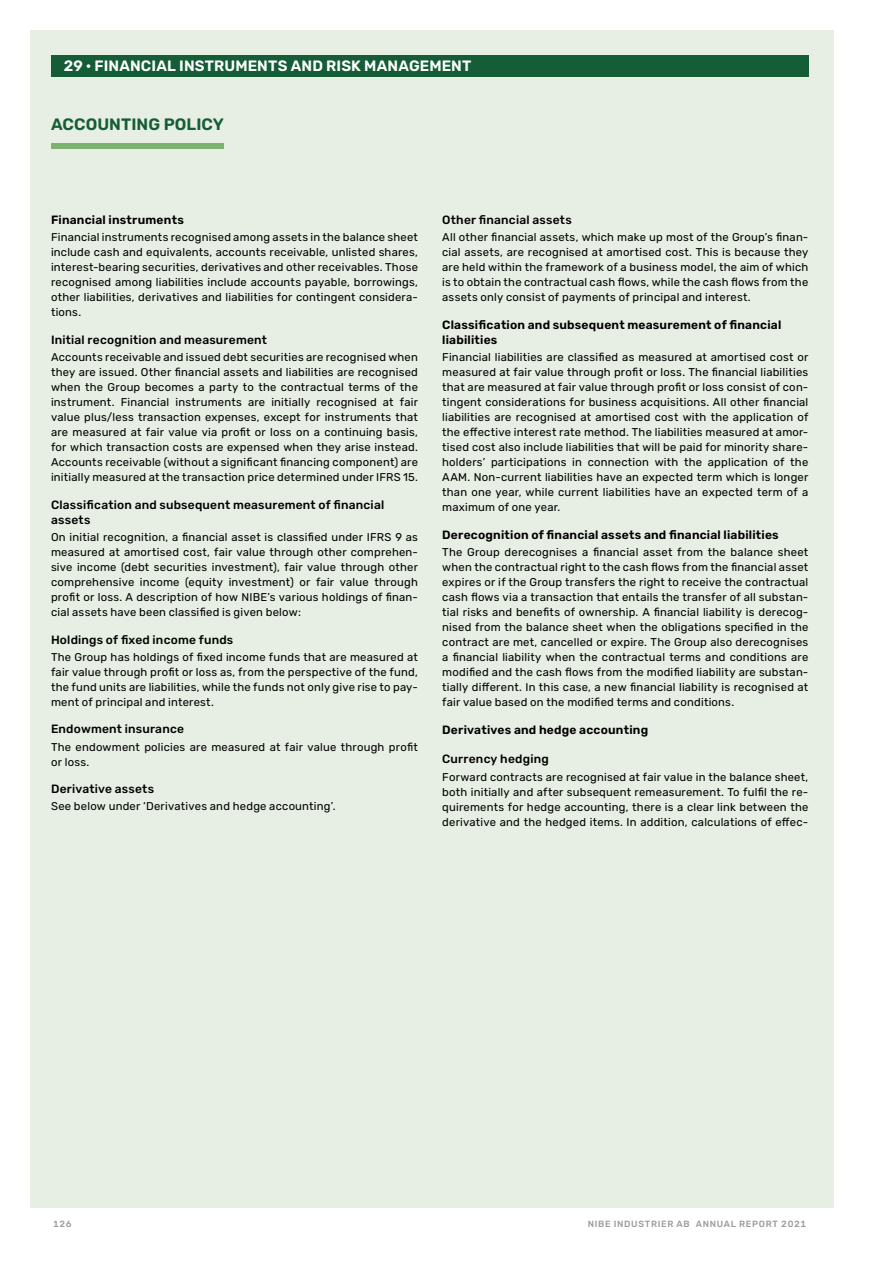
<style>
.page{position:relative;width:893px;height:1263px;background:#fff}
.page>*{position:absolute;margin:0;border:0;box-sizing:border-box;transform-origin:0 0}
.t1{font:600 16.5px "Rubik";letter-spacing:.005em;color:#145d36}
.t2{font:600 15px "Rubik";letter-spacing:.005em;color:#fff}
.t3{font:500 12px/15px "Rubik";letter-spacing:.015em;color:#000}
.t4{font:600 12px/15px "Rubik";letter-spacing:.015em;color:#000}
.t5{font:11.25px/15px "Rubik";letter-spacing:.02em;color:#000;text-align:justify}
.t6{font:500 9px "Rubik";letter-spacing:.075em;color:#9c9c9d}
</style>
<div class="page">
<div style="left:30px;top:30px;width:803px;height:1178px;background:#e7eee3"></div>
<div style="left:51px;top:55px;width:757px;height:22px;background:#145d36"></div>
<div style="left:51px;top:143px;width:173px;height:6px;background:#7cb370"></div>
<h2 class="t2" style="left:64px;top:58px;width:409px">29 · FINANCIAL INSTRUMENTS AND RISK MANAGEMENT</h2>
<h1 class="t1" style="left:51px;top:115px;width:174px">ACCOUNTING POLICY</h1>
<p class="t4" style="left:51px;top:212px;width:134px">Financial instruments</p>
<p class="t5" style="left:51px;top:230px;width:368px">Financial instruments recognised among assets in the balance sheet include cash and equivalents, accounts receivable, unlisted shares, interest-bearing securities, derivatives and other receivables. Those recognised among liabilities include accounts payable, borrowings, other liabilities, derivatives and liabilities for contingent considera&shy;tions.</p>
<p class="t3" style="left:51px;top:332px;width:217px">Initial recognition and measurement</p>
<p class="t5" style="left:51px;top:350px;width:368px">Accounts receivable and issued debt securities are recognised when they are issued. Other financial assets and liabilities are recognised when the Group becomes a party to the contractual terms of the instrument. Financial instruments are initially recognised at fair value plus/less transaction expenses, except for instruments that are measured at fair value via profit or loss on a continuing basis, for which transaction costs are expensed when they arise instead.<br>Accounts receivable (without a significant financing component) are initially measured at the transaction price determined under IFRS 15.</p>
<p class="t3" style="left:51px;top:497px;width:335px">Classification and subsequent measurement of financial assets</p>
<p class="t5" style="left:51px;top:530px;width:368px">On initial recognition, a financial asset is classified under IFRS 9 as measured at amortised cost, fair value through other comprehen&shy;sive income (debt securities investment), fair value through other comprehensive income (equity investment) or fair value through profit or loss. A description of how NIBE’s various holdings of finan&shy;cial assets have been classified is given below:</p>
<p class="t3" style="left:51px;top:632px;width:184px">Holdings of fixed income funds</p>
<p class="t5" style="left:51px;top:649px;width:368px">The Group has holdings of fixed income funds that are measured at fair value through profit or loss as, from the perspective of the fund, the fund units are liabilities, while the funds not only give rise to pay&shy;ment of principal and interest.</p>
<p class="t3" style="left:51px;top:722px;width:135px">Endowment insurance</p>
<p class="t5" style="left:51px;top:739px;width:368px">The endowment policies are measured at fair value through profit or loss.</p>
<p class="t3" style="left:51px;top:782px;width:105px">Derivative assets</p>
<p class="t5" style="left:51px;top:799px;width:286px">See below under ‘Derivatives and hedge accounting’.</p>
<p class="t3" style="left:442px;top:212px;width:131px">Other financial assets</p>
<p class="t5" style="left:442px;top:230px;width:368px">All other financial assets, which make up most of the Group’s finan&shy;cial assets, are recognised at amortised cost. This is because they are held within the framework of a business model, the aim of which is to obtain the contractual cash flows, while the cash flows from the assets only consist of payments of principal and interest.</p>
<p class="t4" style="left:442px;top:317px;width:341px">Classification and subsequent measurement of financial liabilities</p>
<p class="t5" style="left:442px;top:350px;width:368px">Financial liabilities are classified as measured at amortised cost or measured at fair value through profit or loss. The financial liabilities that are measured at fair value through profit or loss consist of con&shy;tingent considerations for business acquisitions. All other financial liabilities are recognised at amortised cost with the application of the effective interest rate method. The liabilities measured at amor&shy;tised cost also include liabilities that will be paid for minority share&shy;holders’ participations in connection with the application of the AAM. Non-current liabilities have an expected term which is longer than one year, while current liabilities have an expected term of a maximum of one year.</p>
<p class="t4" style="left:442px;top:527px;width:338px">Derecognition of financial assets and financial liabilities</p>
<p class="t5" style="left:442px;top:545px;width:368px">The Group derecognises a financial asset from the balance sheet when the contractual right to the cash flows from the financial asset expires or if the Group transfers the right to receive the contractual cash flows via a transaction that entails the transfer of all substan&shy;tial risks and benefits of ownership. A financial liability is derecog&shy;nised from the balance sheet when the obligations specified in the contract are met, cancelled or expire. The Group also derecognises a financial liability when the contractual terms and conditions are modified and the cash flows from the modified liability are substan&shy;tially different. In this case, a new financial liability is recognised at fair value based on the modified terms and conditions.</p>
<p class="t4" style="left:442px;top:722px;width:207px">Derivatives and hedge accounting</p>
<p class="t3" style="left:442px;top:752px;width:108px">Currency hedging</p>
<p class="t5" style="left:442px;top:769px;width:368px">Forward contracts are recognised at fair value in the balance sheet, both initially and after subsequent remeasurement. To fulfil the re&shy;quirements for hedge accounting, there is a clear link between the derivative and the hedged items. In addition, calculations of effec-</p>
<p class="t6" style="left:53px;top:1219px;width:20px">126</p>
<p class="t6" style="left:588px;top:1219px;width:220px">NIBE INDUSTRIER AB ANNUAL REPORT 2021</p>
</div>
